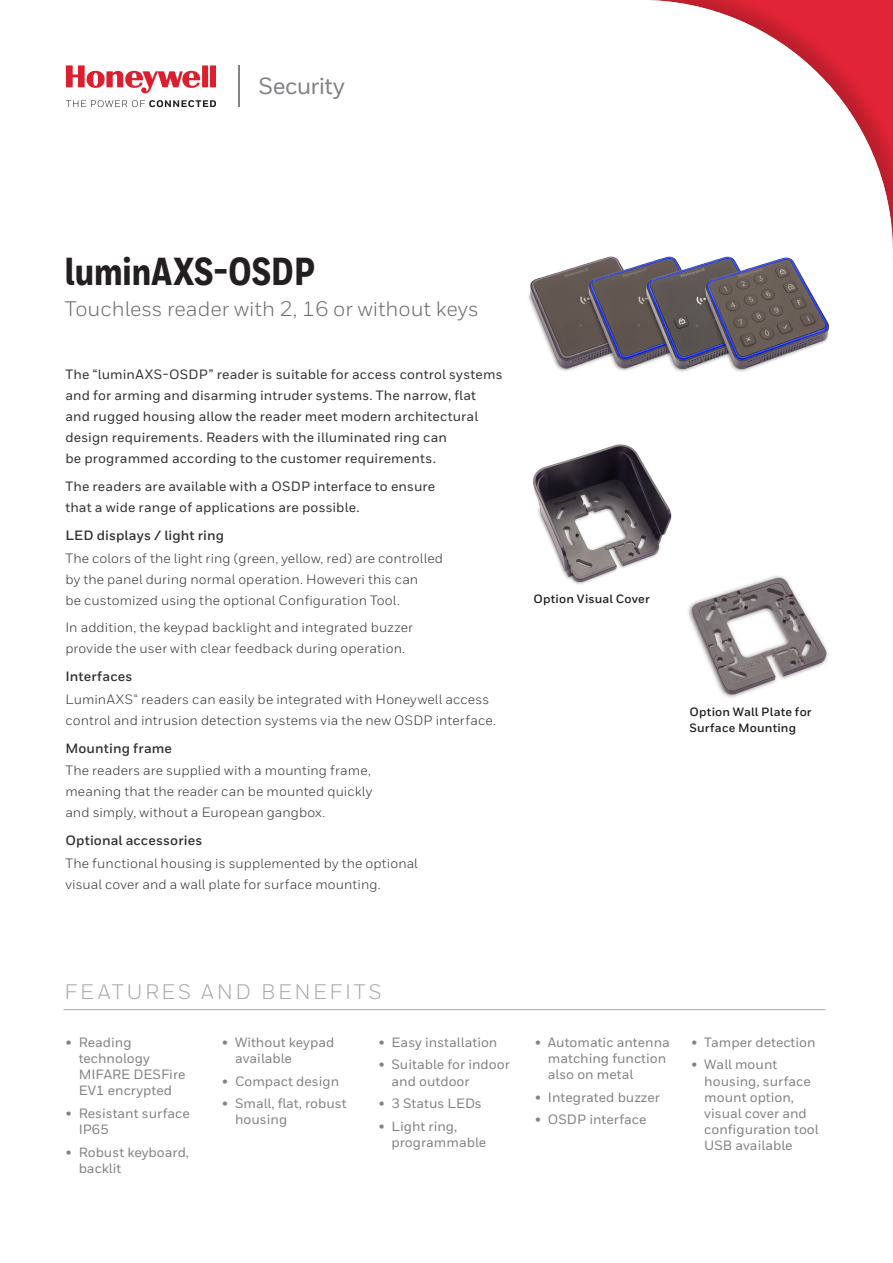
<style>
.page{position:relative;width:893px;height:1263px;background:#fff}
.page>*{position:absolute;margin:0;border:0;box-sizing:border-box;transform-origin:0 0}
.t1{font:800 39px "Honeywell Cond";color:#231f20}
.Connected_Logotype{font:500 23.4px "Honeywell Sans";letter-spacing:-.025em;color:#808285}
.t2{font:21px "Honeywell Sans";color:#6c6d70}
.Datasheet__Sidebar_H{font:21px "Honeywell Sans";letter-spacing:.13em;color:#a8a9ad}
.Body__less_space{font:13.5px/21px "Honeywell Sans";letter-spacing:.01em;color:#333233}
.t3{font:500 13.5px/16.2px "Honeywell Sans";color:#808285}
.Body__less_space-2{font:500 13.5px/21px "Honeywell Sans";letter-spacing:.01em;color:#333233}
.Body__Heading__9_14{font:700 13.5px "Honeywell Sans";letter-spacing:.01em;color:#333233}
.Callouts{font:700 12px/15.8px "Honeywell Sans";letter-spacing:.015em;color:#231f20}
</style>
<div class="page">
<img style="left:688px;top:576px;width:140px;height:122px">
<img style="left:532px;top:444px;width:140px;height:141px">
<div style="left:514px;top:0;width:379px;height:367px;background:#231f20;opacity:.2"></div>
<hr style="left:238px;top:65px;width:1px;height:42px;background:#808285">
<svg style="left:66px;top:65px;width:150px;height:29px"></svg>
<svg style="left:66px;top:100px;width:150px;height:7px"></svg>
<hr style="left:64px;top:1009px;width:762px;height:1px;background:#a8a9ad">
<p class="Connected_Logotype" style="left:259px;top:72px;width:88px">Security</p>
<p class="t1" style="left:65px;top:247px;width:252px">luminAXS-OSDP</p>
<p class="t2" style="left:65px;top:296px;width:415px">Touchless reader with 2, 16 or without keys</p>
<p class="Body__less_space-2" style="left:65px;top:364px;width:439px">The “luminAXS-OSDP” reader is suitable for access control systems and for arming and disarming intruder systems. The narrow, flat and rugged housing allow the reader meet modern architectural design requirements. Readers with the illuminated ring can<br>be programmed according to the customer requirements.</p>
<p class="Body__less_space-2" style="left:65px;top:476px;width:371px">The readers are available with a OSDP interface to ensure that a wide range of applications are possible.</p>
<p class="Body__Heading__9_14" style="left:65px;top:527px;width:160px">LED displays / light ring</p>
<p class="Body__less_space" style="left:65px;top:547px;width:379px">The colors of the light ring (green, yellow, red) are controlled by the panel during normal operation. Howeveri this can<br>be customized using the optional Configuration Tool.</p>
<p class="Body__less_space" style="left:65px;top:617px;width:349px">In addition, the keypad backlight and integrated buzzer provide the user with clear feedback during operation.</p>
<p class="Body__Heading__9_14" style="left:65px;top:668px;width:69px">Interfaces</p>
<p class="Body__less_space" style="left:65px;top:689px;width:432px">LuminAXS“ readers can easily be integrated with Honeywell access control and intrusion detection systems via the new OSDP interface.</p>
<p class="Body__Heading__9_14" style="left:65px;top:740px;width:108px">Mounting frame</p>
<p class="Body__less_space" style="left:65px;top:760px;width:308px;text-align:justify">The readers are supplied with a mounting frame, meaning that the reader can be mounted quickly and simply, without a European gangbox.</p>
<p class="Body__Heading__9_14" style="left:65px;top:832px;width:139px">Optional accessories</p>
<p class="Body__less_space" style="left:65px;top:852px;width:354px">The functional housing is supplemented by the optional visual cover and a wall plate for surface mounting.</p>
<p class="Callouts" style="left:533px;top:592px;width:118px">Option Visual Cover</p>
<p class="Callouts" style="left:689px;top:704px;width:124px">Option Wall Plate for<br>Surface Mounting</p>
<p class="Datasheet__Sidebar_H" style="left:65px;top:979px;width:319px">FEATURES AND BENEFITS</p>
<p class="t3" style="left:79px;top:1034px;width:108px;text-indent:-13px">• Reading technology<br>MIFARE DESFire<br>EV1 encrypted</p>
<p class="t3" style="left:79px;top:1105px;width:113px;text-indent:-13px">• Resistant surface<br>IP65</p>
<p class="t3" style="left:79px;top:1144px;width:112px;text-indent:-13px">• Robust keyboard, backlit</p>
<p class="t3" style="left:235px;top:1034px;width:101px;text-indent:-13px">• Without keypad available</p>
<p class="t3" style="left:222px;top:1073px;width:118px">• Compact design</p>
<p class="t3" style="left:235px;top:1096px;width:113px;text-indent:-13px">• Small, flat, robust housing</p>
<p class="t3" style="left:379px;top:1034px;width:120px">• Easy installation</p>
<p class="t3" style="left:391px;top:1057px;width:120px;text-indent:-13px">• Suitable for indoor and outdoor</p>
<p class="t3" style="left:379px;top:1095px;width:105px">• 3 Status LEDs</p>
<p class="t3" style="left:391px;top:1118px;width:96px;text-indent:-13px">• Light ring, programmable</p>
<p class="t3" style="left:548px;top:1034px;width:124px;text-indent:-13px">• Automatic antenna matching function also on metal</p>
<p class="t3" style="left:535px;top:1089px;width:126px">• Integrated buzzer</p>
<p class="t3" style="left:535px;top:1112px;width:113px">• OSDP interface</p>
<p class="t3" style="left:691px;top:1034px;width:126px">• Tamper detection</p>
<p class="t3" style="left:704px;top:1057px;width:116px;text-indent:-13px">• Wall mount housing, surface mount option, visual cover and configuration tool<br>USB available</p>
</div>
